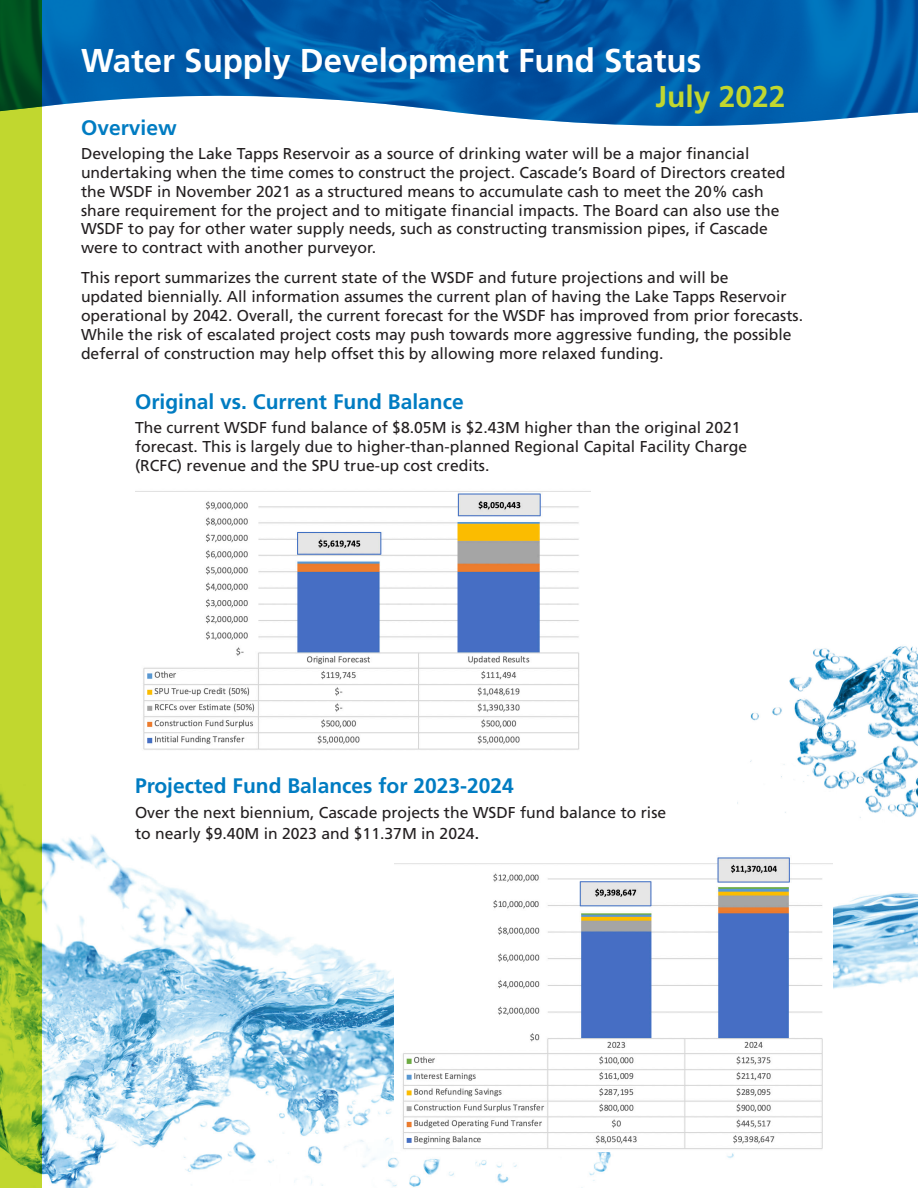
<style>
.page{position:relative;width:918px;height:1188px;background:#fff}
.page>*{position:absolute;margin:0;border:0;box-sizing:border-box;transform-origin:0 0}
.t1{font:700 33px "Frutiger LT Std";color:#fff}
.t2{font:700 30px "Frutiger LT Std";color:#c1d72f}
.t3{font:700 21px "Frutiger LT Std";color:#007cc2}
.t4{font:15.75px/18.9px "Frutiger LT Std";color:#231f20}
.s1{font-size:18px}
</style>
<div class="page">
<img style="left:42px;top:802px;width:876px;height:386px">
<img style="left:42px;top:0;width:876px;height:126px">
<svg style="left:0;top:0;width:42px;height:1188px;background:#a4c42c"></svg>
<img style="left:135px;top:491px;width:455px;height:259px">
<img style="left:394px;top:855px;width:439px;height:296px">
<img style="left:738px;top:645px;width:180px;height:179px">
<p class="t1" style="left:81px;top:41px;width:622px">Water Supply Development Fund Status</p>
<p class="t3" style="left:81px;top:115px;width:97px">Overview</p>
<p class="t4" style="left:81px;top:144px;width:706px">Developing the Lake Tapps Reservoir as a source of drinking water will be a major financial undertaking when the time comes to construct the project. Cascade’s Board of Directors created the WSDF in November 2021 as a structured means to accumulate cash to meet the 20% cash share requirement for the project and to mitigate financial impacts. The Board can also use the WSDF to pay for other water supply needs, such as constructing transmission pipes, if Cascade were to contract with another purveyor.</p>
<p class="t4" style="left:81px;top:268px;width:724px">This report summarizes the current state of the WSDF and future projections and will be<br>updated biennially. All information assumes the current plan of having the Lake Tapps Reservoir operational by 2042. Overall, the current forecast for the WSDF has improved from prior forecasts.<br>While the risk of escalated project costs may push towards more aggressive funding, the possible deferral of construction may help offset this by allowing more relaxed funding.</p>
<p class="t2" style="left:656px;top:78px;width:132px">July 2022</p>
<p class="t3" style="left:135px;top:389px;width:330px">Original vs. Current Fund Balance</p>
<p class="t4" style="left:135px;top:418px;width:614px">The current WSDF fund balance of $8.05M is $2.43M higher than the original 2021 forecast. This is largely due to higher-than-planned Regional Capital Facility Charge (RCFC) revenue and the SPU true-up cost credits.</p>
<p class="t3" style="left:135px;top:774px;width:380px">Projected Fund Balances for 2023-2024</p>
<p class="t4" style="left:135px;top:801px;width:533px;line-height:21.6px">Over the next biennium, Cascade projects the WSDF fund balance to rise to nearly $9.40M in 2023 and $11.37M in 2024<span class="s1">.</span></p>
</div>
